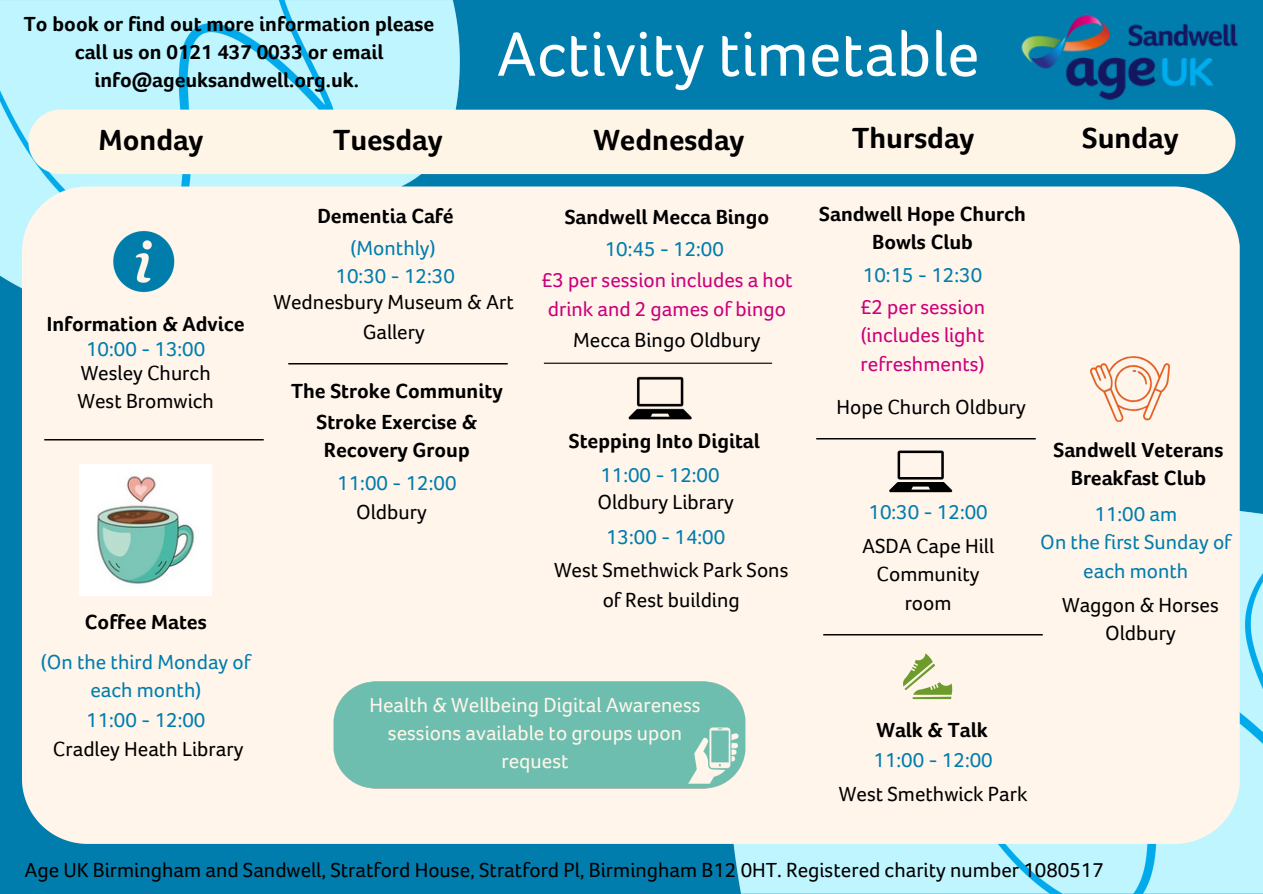
<style>
.page{position:relative;width:1263px;height:894px;background:#fff}
.page>*{position:absolute;margin:0;border:0;box-sizing:border-box;transform-origin:0 0}
.t1{font:64.5px "Foco Age UK";color:#fff}
.t2{font:700 30px "Foco Age UK";color:#000}
.t3{font:21px/33.8px "Foco Age UK";color:#000;text-align:center}
.t4{font:700 21px/28.2px "Foco Age UK";color:#000;text-align:center}
.t5{font:21px "Foco Age UK";color:#007dad}
.t6{font:21px/28.2px "Foco Age UK";color:#cb007a;text-align:justify}
.t7{font:21px/28.2px "Foco Age UK";color:#fff6ea;text-align:center}
.s1{color:#007dad}
</style>
<div class="page">
<img style="left:0;top:0;width:1263px;height:893px">
<img style="left:80px;top:464px;width:131px;height:131px">
<img style="left:41px;top:439px;width:227px;height:2px">
<img style="left:284px;top:363px;width:227px;height:2px">
<img style="left:537px;top:355px;width:243px;height:71px">
<img style="left:812px;top:438px;width:228px;height:2px">
<svg style="left:903px;top:653px;width:49px;height:46px;background:#ced7ac"></svg>
<img style="left:1091px;top:356px;width:78px;height:65px">
<img style="left:1002px;top:0;width:257px;height:119px">
<img style="left:327px;top:673px;width:425px;height:122px">
<img style="left:819px;top:634px;width:227px;height:1px">
<svg style="left:889px;top:450px;width:63px;height:42px;background:#aca59e"></svg>
<p class="t4" style="left:24px;top:10px;width:412px">To book or find out more information please call us on 0121 437 0033 or email info@ageuksandwell.org.uk.</p>
<p class="t1" style="left:496px;top:20px;width:484px">Activity timetable</p>
<p class="t2" style="left:99px;top:123px;width:106px">Monday</p>
<p class="t2" style="left:333px;top:123px;width:111px">Tuesday</p>
<p class="t2" style="left:593px;top:124px;width:152px">Wednesday</p>
<h3 class="t2" style="left:852px;top:121px;width:124px">Thursday</h3>
<p class="t2" style="left:1082px;top:121px;width:98px">Sunday</p>
<h3 class="t4" style="left:47px;top:309px;width:199px">Information &amp; Advice</h3>
<p class="t3" style="left:81px;top:336px;width:132px;line-height:24.8px;text-align:left"><span class="s1">10:00 - 13:00<br></span>Wesley Church</p>
<p class="t3" style="left:77px;top:385px;width:138px">West Bromwich</p>
<p class="t4" style="left:85px;top:607px;width:123px">Coffee Mates</p>
<p class="t5" style="left:41px;top:651px;width:212px">(On the third Monday of</p>
<p class="t5" style="left:90px;top:679px;width:112px">each month)</p>
<p class="t5" style="left:86px;top:708px;width:121px">11:00 - 12:00</p>
<p class="t3" style="left:53px;top:731px;width:192px">Cradley Heath Library</p>
<p class="t4" style="left:317px;top:202px;width:138px">Dementia Café</p>
<p class="t5" style="left:351px;top:237px;width:86px">(Monthly)</p>
<p class="t5" style="left:336px;top:265px;width:121px">10:30 - 12:30</p>
<p class="t3" style="left:274px;top:286px;width:242px">Wednesbury Museum &amp; Art</p>
<p class="t3" style="left:363px;top:315px;width:64px">Gallery</p>
<p class="t4" style="left:291px;top:376px;width:213px">The Stroke Community</p>
<p class="t4" style="left:317px;top:408px;width:162px">Stroke Exercise &amp;</p>
<p class="t4" style="left:324px;top:436px;width:147px">Recovery Group</p>
<p class="t5" style="left:337px;top:471px;width:121px">11:00 - 12:00</p>
<p class="t3" style="left:356px;top:495px;width:72px">Oldbury</p>
<h3 class="t4" style="left:565px;top:202px;width:206px">Sandwell Mecca Bingo</h3>
<p class="t5" style="left:605px;top:238px;width:121px">10:45 - 12:00</p>
<p class="t6" style="left:541px;top:266px;width:253px">£3 per session includes a hot</p>
<p class="t6" style="left:548px;top:295px;width:240px">drink and 2 games of bingo</p>
<p class="t3" style="left:573px;top:323px;width:189px">Mecca Bingo Oldbury</p>
<p class="t4" style="left:569px;top:426px;width:192px">Stepping Into Digital</p>
<p class="t5" style="left:600px;top:463px;width:121px">11:00 - 12:00</p>
<p class="t3" style="left:597px;top:485px;width:138px">Oldbury Library</p>
<p class="t5" style="left:606px;top:525px;width:121px">13:00 - 14:00</p>
<p class="t3" style="left:554px;top:553px;width:236px">West Smethwick Park Sons</p>
<p class="t3" style="left:603px;top:582px;width:139px">of Rest building</p>
<p class="t7" style="left:369px;top:691px;width:333px">Health &amp; Wellbeing Digital Awareness sessions available to groups upon request</p>
<p class="t4" style="left:819px;top:200px;width:208px">Sandwell Hope Church<br>Bowls Club</p>
<p class="t5" style="left:863px;top:263px;width:121px">10:15 - 12:30</p>
<p class="t6" style="left:860px;top:293px;width:127px">£2 per session (includes light refreshments)</p>
<p class="t3" style="left:836px;top:390px;width:191px">Hope Church Oldbury</p>
<p class="t3" style="left:862px;top:495px;width:134px"><span class="s1">10:30 - 12:00<br></span>ASDA Cape Hill</p>
<p class="t3" style="left:876px;top:557px;width:105px">Community</p>
<p class="t3" style="left:905px;top:586px;width:48px">room</p>
<p class="t4" style="left:1054px;top:436px;width:171px">Sandwell Veterans<br>Breakfast Club</p>
<p class="t5" style="left:1094px;top:502px;width:84px">11:00 am</p>
<p class="t5" style="left:1040px;top:530px;width:193px">On the first Sunday of</p>
<p class="t5" style="left:1083px;top:559px;width:107px">each month</p>
<p class="t3" style="left:1062px;top:591px;width:158px;line-height:28.2px">Waggon &amp; Horses<br>Oldbury</p>
<p class="t4" style="left:876px;top:716px;width:113px">Walk &amp; Talk</p>
<p class="t3" style="left:839px;top:743px;width:190px"><span class="s1">11:00 - 12:00<br></span>West Smethwick Park</p>
<h3 class="t3" style="left:24px;top:853px;width:1081px">Age UK Birmingham and Sandwell, Stratford House, Stratford Pl, Birmingham B12 0HT. Registered charity number 1080517</h3>
</div>
